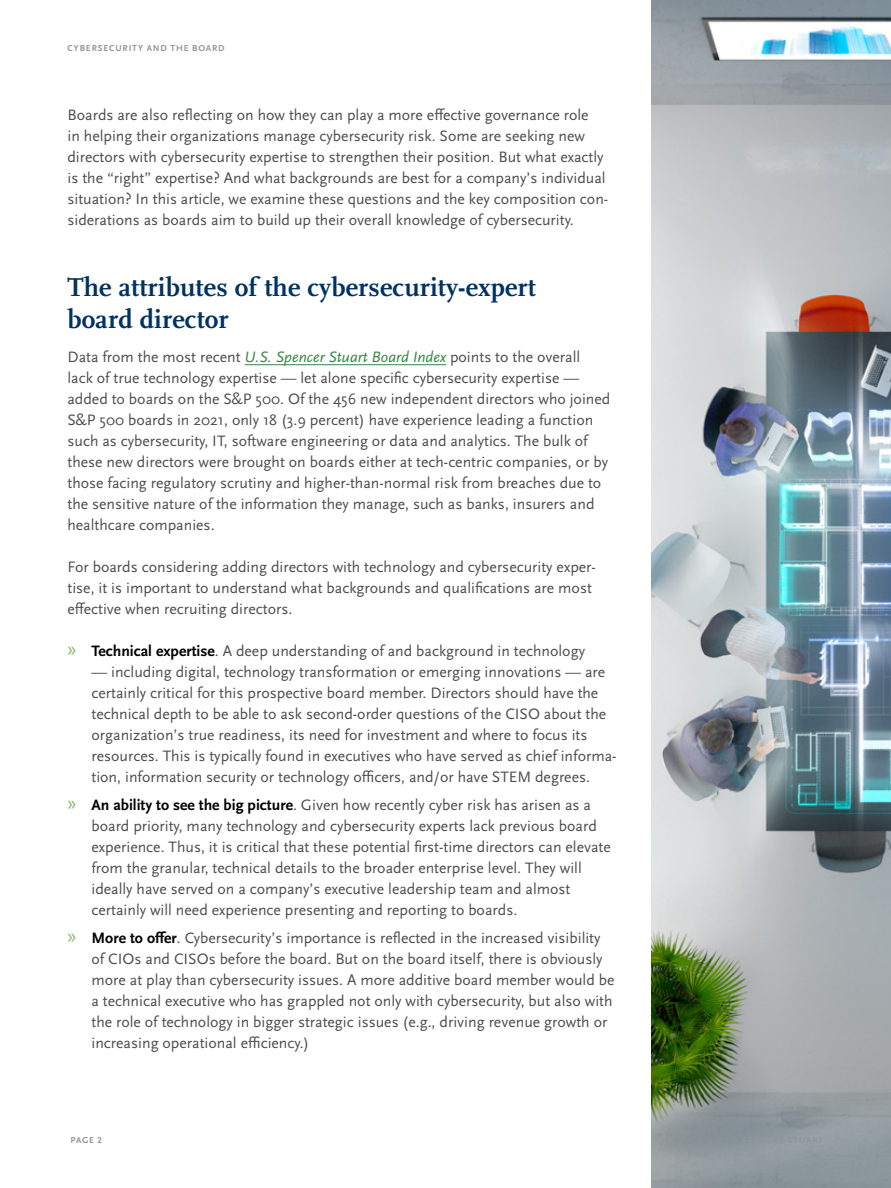
<style>
.page{position:relative;width:891px;height:1188px;background:#fff}
.page>*{position:absolute;margin:0;border:0;box-sizing:border-box;transform-origin:0 0}
.t1{font:700 27px/32.4px "Scala Pro";letter-spacing:.005em;color:#003262}
.t2{font:15.75px/21px "Scala Sans Pro";color:#4d4d4f}
.t3{font:700 9px "Scala Sans Pro";letter-spacing:.095em;color:#939598}
.s1{font-style:italic;color:#388543}
.s2{font-family:"Myriad Pro";font-size:21px;color:#86b56a}
.s3{font-weight:700;color:#000}
</style>
<div class="page">
<hr style="left:245px;top:364px;width:201px;height:1px;background:#388543">
<img style="left:652px;top:0;width:239px;height:1188px">
<p class="t3" style="left:68px;top:43px;width:159px">Cybersecurity and the Board</p>
<p class="t2" style="left:68px;top:104px;width:542px">Boards are also reflecting on how they can play a more effective governance role<br>in helping their organizations manage cybersecurity risk. Some are seeking new directors with cybersecurity expertise to strengthen their position. But what exactly is the “right” expertise? And what backgrounds are best for a company’s individual situation? In this article, we examine these questions and the key composition con&shy;siderations as boards aim to build up their overall knowledge of cybersecurity.</p>
<h1 class="t1" style="left:68px;top:271px;width:470px">The attributes of the cybersecurity-expert board director</h1>
<p class="t2" style="left:68px;top:346px;width:544px">Data from the most recent <span class="s1">U.S. Spencer Stuart Board Index</span> points to the overall<br>lack of true technology expertise — let alone specific cybersecurity expertise — added to boards on the S&amp;P 500. Of the 456 new independent directors who joined S&amp;P 500 boards in 2021, only 18 (3.9 percent) have experience leading a function such as cybersecurity, IT, software engineering or data and analytics. The bulk of these new directors were brought on boards either at tech-centric companies, or by those facing regulatory scrutiny and higher-than-normal risk from breaches due to the sensitive nature of the information they manage, such as banks, insurers and healthcare companies.</p>
<p class="t2" style="left:68px;top:556px;width:530px">For boards considering adding directors with technology and cybersecurity exper&shy;tise, it is important to understand what backgrounds and qualifications are most effective when recruiting directors.</p>
<p class="t2" style="left:67px;top:640px;width:519px"><span class="s2">»</span> <span class="s3">Technical expertise</span>. A deep understanding of and background in technology</p>
<p class="t2" style="left:92px;top:661px;width:527px">— including digital, technology transformation or emerging innovations — are certainly critical for this prospective board member. Directors should have the technical depth to be able to ask second-order questions of the CISO about the organization’s true readiness, its need for investment and where to focus its resources. This is typically found in executives who have served as chief informa&shy;tion, information security or technology officers, and/or have STEM degrees.</p>
<p class="t2" style="left:92px;top:794px;width:521px;text-indent:-24px"><span class="s2">»</span> <span class="s3">An ability to see the big picture</span>. Given how recently cyber risk has arisen as a board priority, many technology and cybersecurity experts lack previous board experience. Thus, it is critical that these potential first-time directors can elevate from the granular, technical details to the broader enterprise level. They will ideally have served on a company’s executive leadership team and almost certainly will need experience presenting and reporting to boards.</p>
<p class="t2" style="left:92px;top:927px;width:525px;text-indent:-24px"><span class="s2">»</span> <span class="s3">More to offer</span>. Cybersecurity’s importance is reflected in the increased visibility of CIOs and CISOs before the board. But on the board itself, there is obviously more at play than cybersecurity issues. A more additive board member would be a technical executive who has grappled not only with cybersecurity, but also with the role of technology in bigger strategic issues (e.g., driving revenue growth or increasing operational efficiency.)</p>
<p class="t3" style="left:70px;top:1135px;width:33px">PAGE 2</p>
</div>
